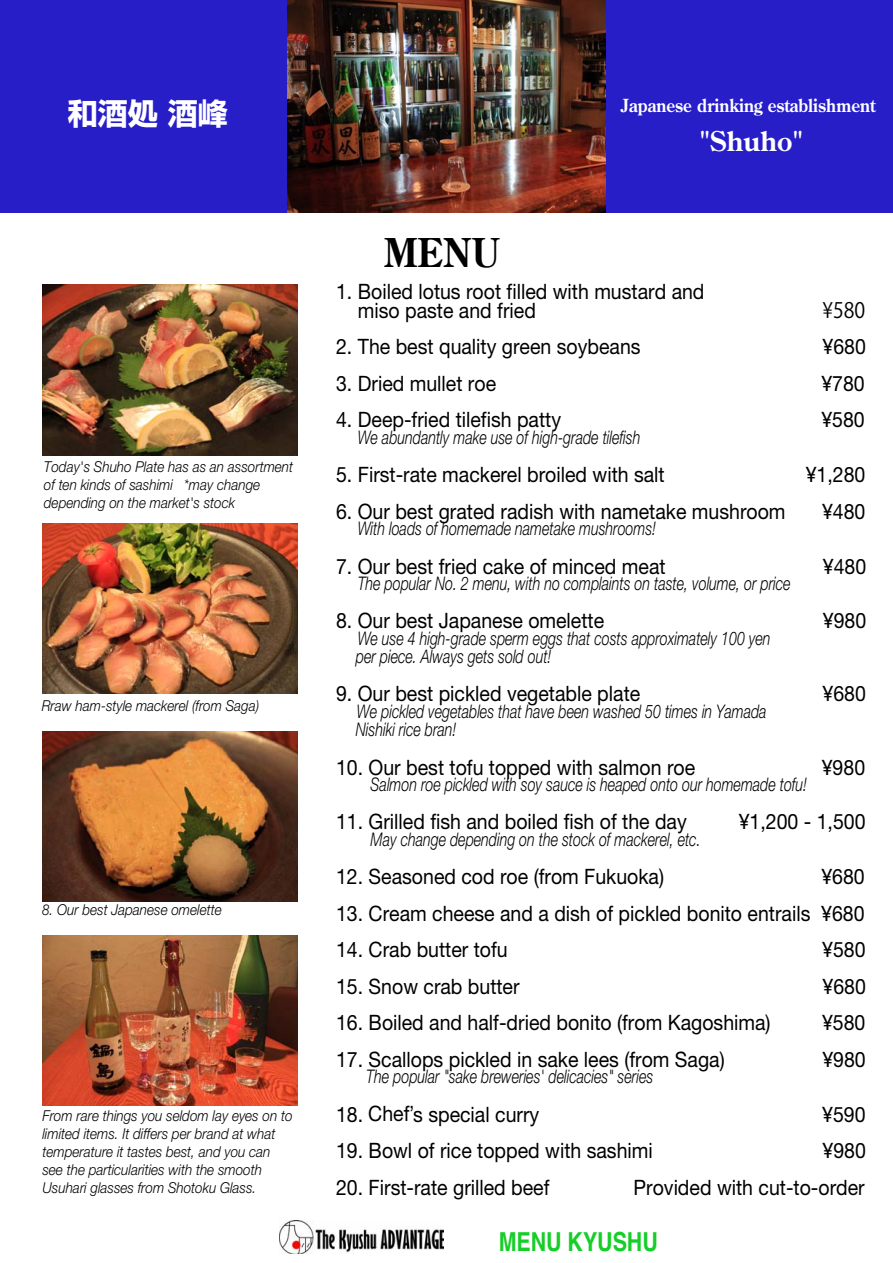
<style>
.page{position:relative;width:893px;height:1263px;background:#fff}
.page>*{position:absolute;margin:0;border:0;box-sizing:border-box;transform-origin:0 0}
.t1{font:700 39.6px "Century Old Style Std";color:#000;scale:.91 1}
.t2{font:30px "Shin Go Bold 90 pv RKSJ H";color:#fff}
.t3{font:700 27px "Century Old Style Std";color:#fff}
.t4{font:700 26.1px "Helvetica";color:#15ce27;scale:.82 1}
.t5{font:21.15px/18.5px "Helvetica Neue";color:#000;scale:.92 1}
.t6{font:21.15px "Koz Go Pro Regular 90 pv RKSJ H";color:#000;scale:.92 1}
.t7{font:italic 300 18.75px/18.3px "Helvetica Neue";color:#000;scale:.76 1}
.t8{font:700 18px "Century Old Style Std";color:#fff;scale:.9 1}
.t9{font:italic 300 15px/18px "Helvetica Neue";color:#000;scale:.9 1}
.s1{font-family:"Koz Go Pro Regular 90 pv RKSJ H"}
</style>
<div class="page">
<div style="left:0;top:0;width:893px;height:213px;background:#281ec8"></div>
<img style="left:287px;top:0;width:319px;height:213px">
<img style="left:43px;top:285px;width:255px;height:170px">
<img style="left:43px;top:523px;width:255px;height:170px">
<img style="left:43px;top:731px;width:255px;height:170px">
<img style="left:43px;top:935px;width:255px;height:171px">
<img style="left:280px;top:1220px;width:163px;height:33px">
<h2 class="t2" style="left:68px;top:102px;width:161px">和酒処 酒峰</h2>
<p class="t9" style="left:44px;top:459px;width:279px">Today's Shuho Plate has as an assortment of ten kinds of sashimi *may change depending on the market's stock</p>
<p class="t9" style="left:42px;top:698px;width:243px">Rraw ham-style mackerel (from Saga)</p>
<p class="t9" style="left:42px;top:902px;width:201px">8. Our best Japanese omelette</p>
<p class="t9" style="left:42px;top:1108px;width:279px">From rare things you seldom lay eyes on to limited items. It differs per brand at what temperature it tastes best, and you can see the particularities with the smooth Usuhari glasses from Shotoku Glass.</p>
<h1 class="t1" style="left:384px;top:234px;width:129px">MENU</h1>
<p class="t8" style="left:621px;top:97px;width:284px">Japanese drinking establishment</p>
<p class="t3" style="left:699px;top:129px;width:106px">"Shuho"</p>
<p class="t5" style="left:358px;top:285px;width:378px;text-indent:-22px">1. Boiled lotus root filled with mustard and miso paste and fried<span class="s1">　</span></p>
<p class="t6" style="left:822px;top:302px;width:48px">¥580</p>
<p class="t5" style="left:336px;top:340px;width:332px">2. The best quality green soybeans</p>
<p class="t5" style="left:823px;top:340px;width:49px">¥680</p>
<p class="t5" style="left:336px;top:376px;width:175px">3. Dried mullet roe</p>
<p class="t5" style="left:821px;top:376px;width:49px">¥780</p>
<p class="t5" style="left:336px;top:413px;width:246px">4. Deep-fried tilefish patty</p>
<p class="t5" style="left:821px;top:413px;width:49px">¥580</p>
<p class="t7" style="left:358px;top:430px;width:373px">We abundantly make use of high-grade tilefish</p>
<p class="t5" style="left:336px;top:468px;width:359px">5. First-rate mackerel broiled with salt</p>
<p class="t5" style="left:806px;top:468px;width:66px">¥1,280</p>
<p class="t5" style="left:336px;top:504px;width:490px">6. Our best grated radish with nametake mushroom</p>
<p class="t5" style="left:822px;top:504px;width:49px">¥480</p>
<p class="t7" style="left:358px;top:521px;width:394px">With loads of homemade nametake mushrooms!</p>
<p class="t5" style="left:336px;top:559px;width:360px">7. Our best fried cake of minced meat</p>
<p class="t5" style="left:823px;top:559px;width:49px">¥480</p>
<p class="t7" style="left:358px;top:576px;width:571px">The popular No. 2 menu, with no complaints on taste, volume, or price</p>
<p class="t5" style="left:336px;top:614px;width:293px">8. Our best Japanese omelette</p>
<p class="t5" style="left:823px;top:614px;width:49px">¥980</p>
<p class="t7" style="left:356px;top:631px;width:547px">We use 4 high-grade sperm eggs that costs approximately 100 yen per piece. Always gets sold out!</p>
<p class="t5" style="left:336px;top:687px;width:332px">9. Our best pickled vegetable plate</p>
<p class="t5" style="left:822px;top:687px;width:49px">¥680</p>
<p class="t7" style="left:356px;top:704px;width:542px">We pickled vegetables that have been washed 50 times in Yamada<br>Nishiki rice bran!</p>
<p class="t5" style="left:336px;top:760px;width:392px">10. Our best tofu topped with salmon roe</p>
<p class="t5" style="left:822px;top:760px;width:49px">¥980</p>
<p class="t7" style="left:371px;top:777px;width:576px">Salmon roe pickled with soy sauce is heaped onto our homemade tofu!</p>
<p class="t5" style="left:336px;top:815px;width:383px">11. Grilled fish and boiled fish of the day</p>
<p class="t5" style="left:739px;top:815px;width:139px">¥1,200 - 1,500</p>
<p class="t7" style="left:371px;top:832px;width:436px">May change depending on the stock of mackerel, etc.</p>
<p class="t5" style="left:336px;top:869px;width:358px">12. Seasoned cod roe (from Fukuoka)</p>
<p class="t5" style="left:821px;top:869px;width:49px">¥680</p>
<p class="t5" style="left:336px;top:906px;width:576px">13. Cream cheese and a dish of pickled bonito entrails ¥680</p>
<p class="t5" style="left:336px;top:943px;width:188px">14. Crab butter tofu</p>
<p class="t5" style="left:822px;top:943px;width:49px">¥580</p>
<p class="t5" style="left:336px;top:979px;width:201px">15. Snow crab butter</p>
<p class="t5" style="left:822px;top:979px;width:49px">¥680</p>
<p class="t5" style="left:336px;top:1016px;width:474px">16. Boiled and half-dried bonito (from Kagoshima)</p>
<p class="t5" style="left:822px;top:1016px;width:49px">¥580</p>
<p class="t5" style="left:336px;top:1052px;width:424px">17. Scallops pickled in sake lees (from Saga)</p>
<p class="t5" style="left:822px;top:1052px;width:49px">¥980</p>
<p class="t7" style="left:366px;top:1069px;width:379px">The popular "sake breweries' delicacies" series</p>
<p class="t5" style="left:336px;top:1107px;width:222px">18. s special curry</p>
<p class="t5" style="left:822px;top:1107px;width:49px">¥590</p>
<p class="t5" style="left:336px;top:1144px;width:346px">19. Bowl of rice topped with sashimi</p>
<p class="t5" style="left:823px;top:1144px;width:49px">¥980</p>
<p class="t5" style="left:336px;top:1180px;width:233px">20. First-rate grilled beef</p>
<p class="t5" style="left:634px;top:1180px;width:253px">Provided with cut-to-order</p>
<p class="t5" style="left:368px;top:1107px;width:51px">Chef’</p>
<p class="t4" style="left:499px;top:1233px;width:195px">MENU KYUSHU</p>
</div>
